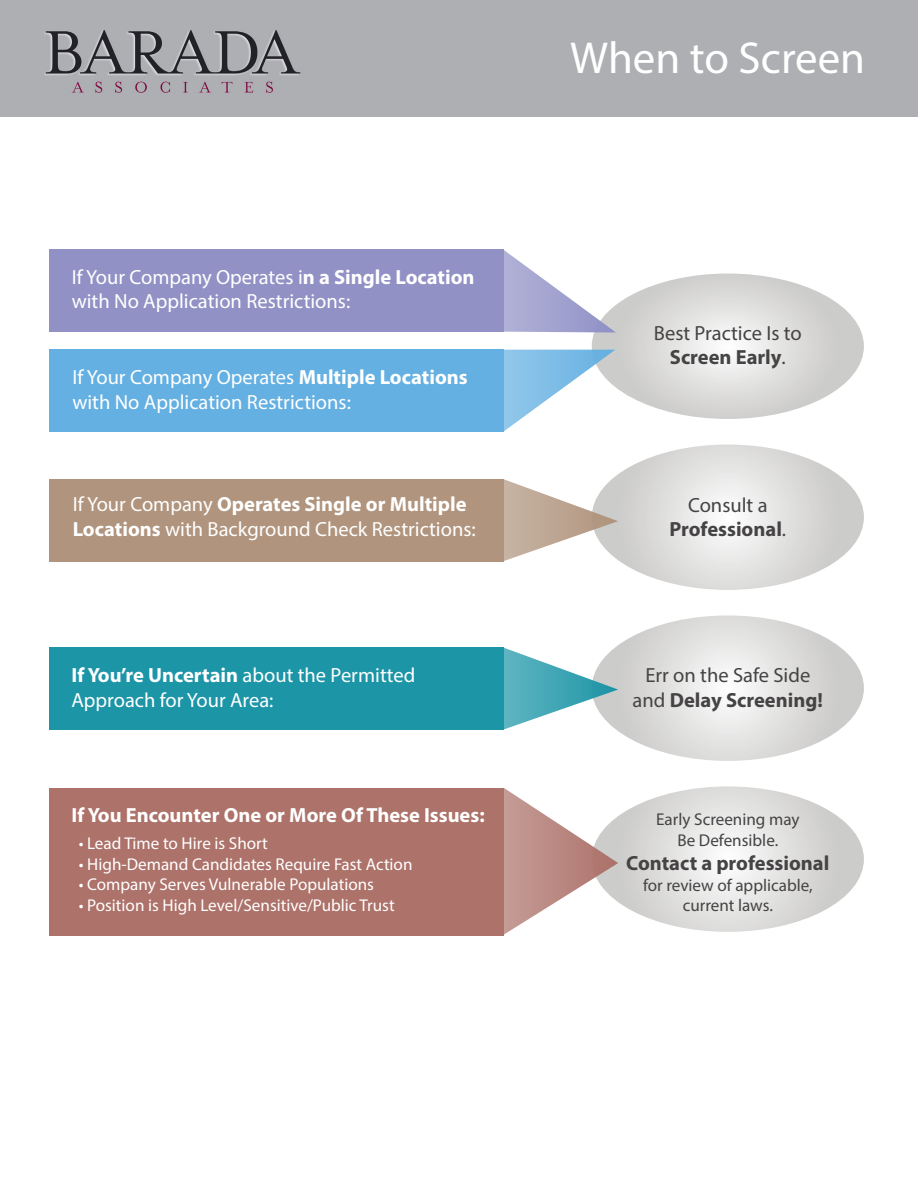
<style>
.page{position:relative;width:918px;height:1188px;background:#fff}
.page>*{position:absolute;margin:0;border:0;box-sizing:border-box;transform-origin:0 0}
.t1{font:44.85px "Myriad Pro";color:#fff}
.t2{font:20.55px/24.6px "Myriad Pro";color:#fff}
.t3{font:20.55px/24.6px "Myriad Pro";color:#454343;text-align:center}
.t4{font:700 20.55px/24.6px "Myriad Pro";color:#454343;text-align:center}
.t5{font:700 20.55px "Myriad Pro";color:#fff}
.t6{font:17.1px "Myriad Pro";color:#fff}
.t7{font:17.1px/20.5px "Myriad Pro";color:#454343;text-align:center}
.s1{font-weight:700}
.s2{font-weight:400}
</style>
<div class="page">
<div style="left:49px;top:250px;width:455px;height:82px;background:#9191c6"></div>
<div style="left:49px;top:349px;width:455px;height:83px;background:#64b0e2"></div>
<div style="left:49px;top:479px;width:455px;height:82px;background:#b0947d"></div>
<div style="left:49px;top:647px;width:455px;height:83px;background:#1c95a7"></div>
<div style="left:49px;top:788px;width:455px;height:147px;background:#ad726a"></div>
<svg style="left:503px;top:445px;width:361px;height:145px"></svg>
<svg style="left:504px;top:250px;width:360px;height:181px"></svg>
<svg style="left:504px;top:615px;width:360px;height:146px"></svg>
<svg style="left:503px;top:786px;width:361px;height:149px"></svg>
<div style="left:0;top:0;width:918px;height:117px;background:#adafb2"></div>
<img style="left:44px;top:30px;width:257px;height:63px">
<p class="t2" style="left:72px;top:264px;width:404px">If Your Company Operates i<span class="s1">n a Single Location </span>with No Application Restrictions:</p>
<p class="t2" style="left:72px;top:365px;width:397px">If Your Company Operates <span class="s1">Multiple Locations </span>with No Application Restrictions:</p>
<p class="t2" style="left:73px;top:492px;width:405px">If Your Company <span class="s1">Operates Single or Multiple<br>Locations</span> with Background Check Restrictions:</p>
<p class="t2" style="left:71px;top:663px;width:345px"><span class="s1">If You’re Uncertain</span> about the Permitted<br>Approach for Your Area:</p>
<p class="t5" style="left:71px;top:802px;width:415px">If You Encounter One or More Of These Issues:</p>
<p class="t6" style="left:79px;top:833px;width:191px">• Lead Time to Hire is Short</p>
<p class="t6" style="left:79px;top:854px;width:335px">• High-Demand Candidates Require Fast Action</p>
<p class="t6" style="left:79px;top:874px;width:297px">• Company Serves Vulnerable Populations</p>
<p class="t6" style="left:79px;top:895px;width:317px">• Position is High Level/Sensitive/Public Trust</p>
<h1 class="t1" style="left:570px;top:30px;width:296px">When to Screen</h1>
<p class="t3" style="left:654px;top:320px;width:149px">Best Practice Is to<br><span class="s1">Screen Early</span>.</p>
<p class="t4" style="left:669px;top:492px;width:118px"><span class="s2">Consult a<br></span>Professional<span class="s2">.</span></p>
<p class="t3" style="left:633px;top:663px;width:192px">Err on the Safe Side and <span class="s1">Delay Screening!</span></p>
<p class="t7" style="left:656px;top:809px;width:145px">Early Screening may<br>Be Defensible.</p>
<p class="t4" style="left:626px;top:850px;width:205px">Contact a professional</p>
<p class="t7" style="left:643px;top:874px;width:171px">for review of applicable, current laws.</p>
</div>
